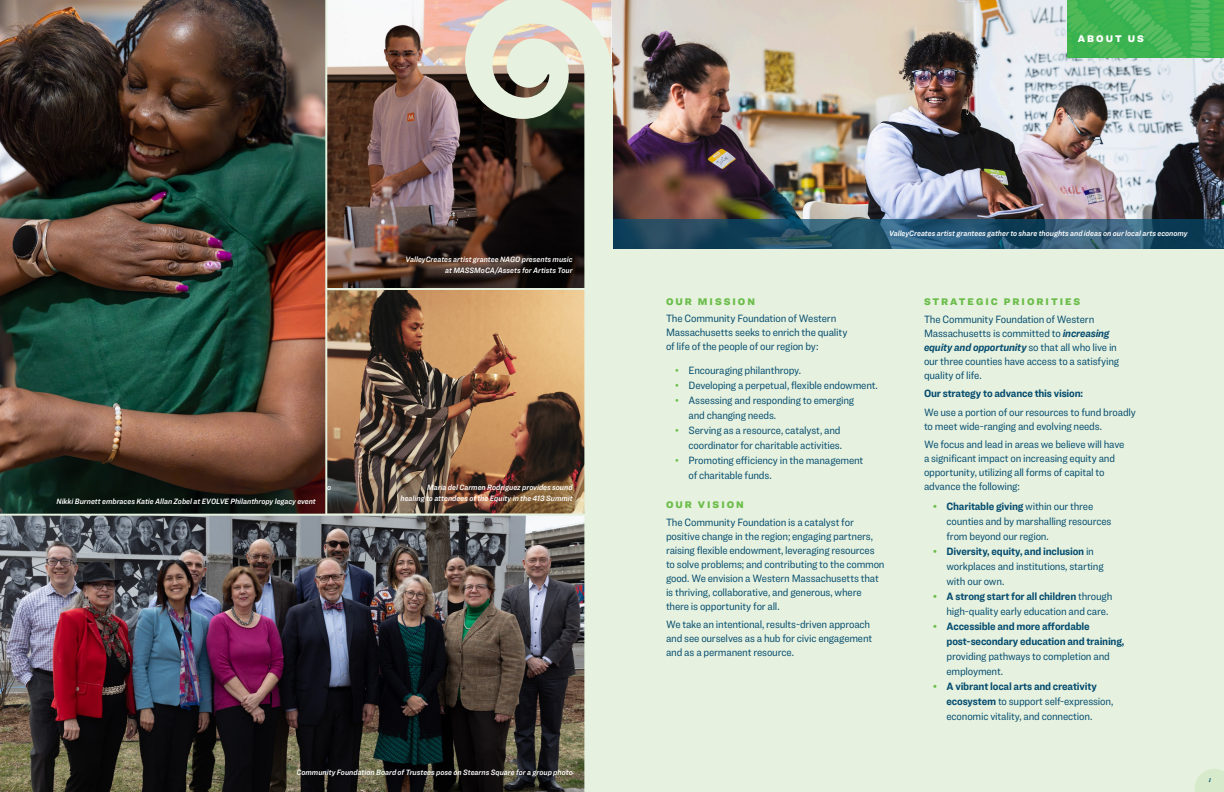
<style>
.page{position:relative;width:1224px;height:792px;background:#fff}
.page>*{position:absolute;margin:0;border:0;box-sizing:border-box;transform-origin:0 0}
.Body_Copy{font:11px/14px "Ringside Narrow";letter-spacing:-.015em;color:#074d70}
.Body_Copy-2{font:700 11px/15px "Ringside Narrow";letter-spacing:-.015em;color:#074d70}
.t1{font:900 10px "Ringside";letter-spacing:.2em;color:#6bbd4b}
.t2{font:900 10px "Ringside";letter-spacing:.195em;color:#fff}
.Intro_Text{font:8px/11px "Ringside Narrow Semi Ital";letter-spacing:.005em;color:#fff;text-align:right}
.t3{font:italic 500 7px "GT Super Ds Trial";color:#074d70}
.s1{color:#6bbd4b}
.s2{font-weight:700;font-style:italic}
.s3{font-weight:700;color:#6bbd4b}
.s4{font-weight:700}
.s5{font-weight:400}
</style>
<div class="page">
<img style="left:328px;top:291px;width:137px;height:222px">
<img style="left:328px;top:0;width:137px;height:291px">
<img style="left:0;top:0;width:328px;height:513px">
<img style="left:0;top:513px;width:465px;height:279px">
<div style="left:612px;top:0;width:612px;height:792px;background:#e6f2df"></div>
<img style="left:613px;top:0;width:611px;height:219px">
<svg style="left:613px;top:219px;width:611px;height:30px;background:#23506a"></svg>
<svg style="left:1195px;top:769px;width:29px;height:23px"></svg>
<img style="left:465px;top:0;width:148px;height:792px">
<svg style="left:1067px;top:0;width:157px;height:58px;background:#43b553"></svg>
<p class="Intro_Text" style="left:406px;top:254px;width:169px">ValleyCreates artist grantee NAGO presents music at MASSMoCA/Assets for Artists Tour</p>
<p class="Intro_Text" style="left:56px;top:496px;width:261px">Nikki Burnett embraces Katie Allan Zobel at EVOLVE Philanthropy legacy event</p>
<p class="Intro_Text" style="left:327px;top:482px;width:6px">o</p>
<p class="Intro_Text" style="left:400px;top:482px;width:174px">Maria del Carmen Rodriguez provides sound<br>healing to attendees of the Equity in the 413 Summit</p>
<p class="Intro_Text" style="left:297px;top:767px;width:278px">Community Foundation Board of Trustees pose on Stearns Square for a group photo</p>
<p class="t2" style="left:1078px;top:31px;width:68px">ABOUT US</p>
<p class="Intro_Text" style="left:889px;top:228px;width:300px">ValleyCreates artist grantees gather to share thoughts and ideas on our local arts economy</p>
<p class="t1" style="left:666px;top:294px;width:91px">OUR MISSION</p>
<p class="Body_Copy" style="left:666px;top:311px;width:183px">The Community Foundation of Western<br>Massachusetts seeks to enrich the quality of life of the people of our region by:</p>
<p class="Body_Copy" style="left:675px;top:363px;width:128px"><span class="s1">•</span> Encouraging philanthropy.</p>
<p class="Body_Copy" style="left:675px;top:378px;width:204px"><span class="s1">•</span> Developing a perpetual, flexible endowment.</p>
<p class="Body_Copy" style="left:688px;top:392px;width:167px;line-height:15px;text-indent:-14px"><span class="s1">•</span> Assessing and responding to emerging and changing needs.</p>
<p class="Body_Copy" style="left:675px;top:422px;width:169px;line-height:15px;text-align:right"><span class="s1">•</span> Serving as a resource, catalyst, and coordinator for charitable activities.</p>
<p class="Body_Copy" style="left:688px;top:452px;width:176px;line-height:15px;text-indent:-14px"><span class="s1">•</span> Promoting efficiency in the management of charitable funds.</p>
<p class="t1" style="left:666px;top:497px;width:79px">OUR VISION</p>
<p class="Body_Copy" style="left:666px;top:515px;width:220px">The Community Foundation is a catalyst for positive change in the region; engaging partners, raising flexible endowment, leveraging resources to solve problems; and contributing to the common good. We envision a Western Massachusetts that is thriving, collaborative, and generous, where there is opportunity for all.</p>
<p class="Body_Copy" style="left:666px;top:617px;width:208px">We take an intentional, results-driven approach and see ourselves as a hub for civic engagement and as a permanent resource.</p>
<p class="t1" style="left:924px;top:294px;width:158px">STRATEGIC PRIORITIES</p>
<p class="Body_Copy" style="left:924px;top:312px;width:197px">The Community Foundation of Western Massachusetts is committed to <span class="s2">increasing equity and opportunity</span> so that all who live in our three counties have access to a satisfying quality of life.</p>
<p class="Body_Copy-2" style="left:924px;top:386px;width:161px">Our strategy to advance this vision:</p>
<p class="Body_Copy" style="left:924px;top:405px;width:213px">We use a portion of our resources to fund broadly to meet wide-ranging and evolving needs.</p>
<p class="Body_Copy" style="left:924px;top:437px;width:202px">We focus and lead in areas we believe will have a significant impact on increasing equity and opportunity, utilizing all forms of capital to advance the following:</p>
<p class="Body_Copy" style="left:946px;top:498px;width:167px;line-height:15px;text-indent:-14px"><span class="s3">•</span> <span class="s4">Charitable giving</span> within our three counties and by marshalling resources from beyond our region.</p>
<p class="Body_Copy" style="left:947px;top:543px;width:159px;line-height:15px;text-indent:-14px"><span class="s3">•</span> <span class="s4">Diversity, equity, and inclusion</span> in workplaces and institutions, starting with our own.</p>
<p class="Body_Copy" style="left:947px;top:588px;width:168px;line-height:15px;text-indent:-14px"><span class="s3">•</span> <span class="s4">A strong start for all children</span> through high-quality early education and care.</p>
<p class="Body_Copy-2" style="left:947px;top:618px;width:179px;text-indent:-14px"><span class="s1">•</span> Accessible and more affordable post-secondary education and training, <span class="s5">providing pathways to completion and employment.</span></p>
<p class="Body_Copy" style="left:947px;top:678px;width:168px;line-height:15px;text-indent:-14px"><span class="s3">•</span> <span class="s4">A vibrant local arts and creativity ecosystem</span> to support self-expression, economic vitality, and connection.</p>
<p class="t3" style="left:1209px;top:777px;width:4px">1</p>
</div>
